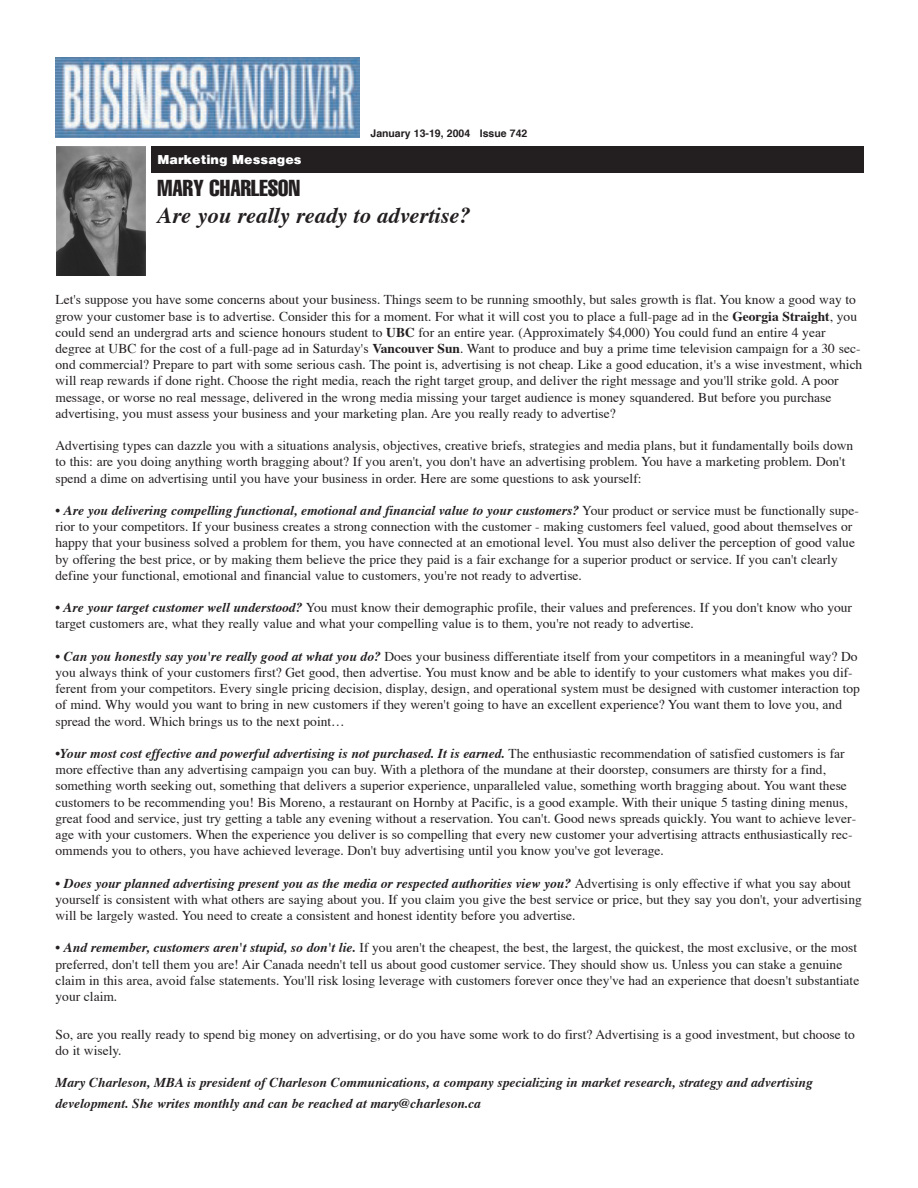
<style>
.page{position:relative;width:918px;height:1188px;background:#fff}
.page>*{position:absolute;margin:0;border:0;box-sizing:border-box;transform-origin:0 0}
.t1{font:italic 700 22.5px "Times";color:#231f20}
.t2{font:extra-condensed 22.5px "Helvetica";color:#231f20}
.t3{font:13.5px/16.2px "Times";color:#231f20}
.t4{font:italic 700 13.5px/20.1px "Times";color:#231f20}
.t5{font:900 12.75px "Helvetica";color:#fff}
.t6{font:700 10.5px "Helvetica";color:#231f20}
.s1{font-weight:700}
.s2{font-weight:700;font-style:italic}
</style>
<div class="page">
<img style="left:56px;top:57px;width:304px;height:81px">
<img style="left:56px;top:146px;width:90px;height:129px">
<div style="left:152px;top:146px;width:712px;height:26px;background:#231f20"></div>
<p class="t6" style="left:370px;top:129px;width:158px">January 13-19, 2004 Issue 742</p>
<p class="t5" style="left:158px;top:151px;width:146px">Marketing Messages</p>
<h1 class="t2" style="left:158px;top:174px;width:144px">MARY CHARLESON</h1>
<h1 class="t1" style="left:158px;top:207px;width:315px">Are you really ready to advertise?</h1>
<p class="t3" style="left:56px;top:293px;width:808px">Let's suppose you have some concerns about your business. Things seem to be running smoothly, but sales growth is flat. You know a good way to grow your customer base is to advertise. Consider this for a moment. For what it will cost you to place a full-page ad in the <span class="s1">Georgia Straight</span>, you could send an undergrad arts and science honours student to <span class="s1">UBC</span> for an entire year. (Approximately $4,000) You could fund an entire 4 year degree at UBC for the cost of a full-page ad in Saturday's <span class="s1">Vancouver Sun</span>. Want to produce and buy a prime time television campaign for a 30 sec&shy;ond commercial? Prepare to part with some serious cash. The point is, advertising is not cheap. Like a good education, it's a wise investment, which will reap rewards if done right. Choose the right media, reach the right target group, and deliver the right message and you'll strike gold. A poor message, or worse no real message, delivered in the wrong media missing your target audience is money squandered. But before you purchase advertising, you must assess your business and your marketing plan. Are you really ready to advertise?</p>
<p class="t3" style="left:56px;top:439px;width:799px">Advertising types can dazzle you with a situations analysis, objectives, creative briefs, strategies and media plans, but it fundamentally boils down to this: are you doing anything worth bragging about? If you aren't, you don't have an advertising problem. You have a marketing problem. Don't spend a dime on advertising until you have your business in order. Here are some questions to ask yourself:</p>
<p class="t3" style="left:56px;top:504px;width:805px">• <span class="s2">Are you delivering compelling functional, emotional and financial value to your customers?</span> Your product or service must be functionally supe&shy;rior to your competitors. If your business creates a strong connection with the customer - making customers feel valued, good about themselves or happy that your business solved a problem for them, you have connected at an emotional level. You must also deliver the perception of good value by offering the best price, or by making them believe the price they paid is a fair exchange for a superior product or service. If you can't clearly define your functional, emotional and financial value to customers, you're not ready to advertise.</p>
<p class="t3" style="left:56px;top:601px;width:798px">• <span class="s2">Are your target customer well understood?</span> You must know their demographic profile, their values and preferences. If you don't know who your target customers are, what they really value and what your compelling value is to them, you're not ready to advertise.</p>
<p class="t3" style="left:56px;top:649px;width:806px">• <span class="s2">Can you honestly say you're really good at what you do?</span> Does your business differentiate itself from your competitors in a meaningful way? Do you always think of your customers first? Get good, then advertise. You must know and be able to identify to your customers what makes you dif&shy;ferent from your competitors. Every single pricing decision, display, design, and operational system must be designed with customer interaction top of mind. Why would you want to bring in new customers if they weren't going to have an excellent experience? You want them to love you, and spread the word. Which brings us to the next point…</p>
<p class="t3" style="left:56px;top:747px;width:802px">•<span class="s2">Your most cost effective and powerful advertising is not purchased. It is earned.</span> The enthusiastic recommendation of satisfied customers is far more effective than any advertising campaign you can buy. With a plethora of the mundane at their doorstep, consumers are thirsty for a find, something worth seeking out, something that delivers a superior experience, unparalleled value, something worth bragging about. You want these customers to be recommending you! Bis Moreno, a restaurant on Hornby at Pacific, is a good example. With their unique 5 tasting dining menus, great food and service, just try getting a table any evening without a reservation. You can't. Good news spreads quickly. You want to achieve lever&shy;age with your customers. When the experience you deliver is so compelling that every new customer your advertising attracts enthusiastically rec&shy;ommends you to others, you have achieved leverage. Don't buy advertising until you know you've got leverage.</p>
<p class="t3" style="left:56px;top:876px;width:808px">• <span class="s2">Does your planned advertising present you as the media or respected authorities view you?</span> Advertising is only effective if what you say about yourself is consistent with what others are saying about you. If you claim you give the best service or price, but they say you don't, your advertising will be largely wasted. You need to create a consistent and honest identity before you advertise.</p>
<p class="t3" style="left:56px;top:941px;width:805px">• <span class="s2">And remember, customers aren't stupid, so don't lie.</span> If you aren't the cheapest, the best, the largest, the quickest, the most exclusive, or the most preferred, don't tell them you are! Air Canada needn't tell us about good customer service. They should show us. Unless you can stake a genuine claim in this area, avoid false statements. You'll risk losing leverage with customers forever once they've had an experience that doesn't substantiate your claim.</p>
<p class="t3" style="left:56px;top:1027px;width:801px">So, are you really ready to spend big money on advertising, or do you have some work to do first? Advertising is a good investment, but choose to do it wisely.</p>
<p class="t4" style="left:56px;top:1074px;width:759px">Mary Charleson, MBA is president of Charleson Communications, a company specializing in market research, strategy and advertising development. She writes monthly and can be reached at mary@charleson.ca</p>
</div>
